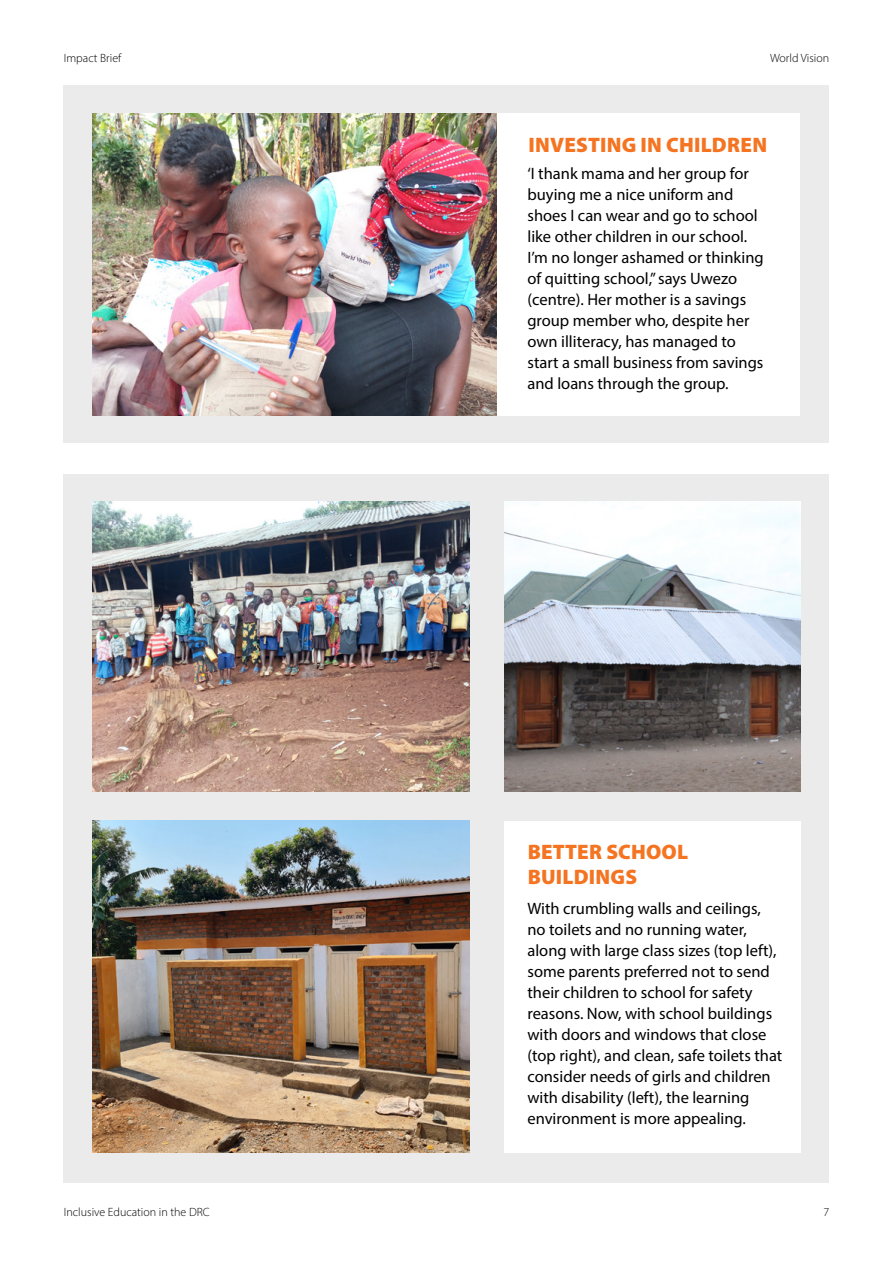
<style>
.page{position:relative;width:893px;height:1263px;background:#fff}
.page>*{position:absolute;margin:0;border:0;box-sizing:border-box;transform-origin:0 0}
.t1{font:900 21px/25.2px "Myriad Pro";letter-spacing:.01em;color:#f47421}
.t2{font:16.5px/21px "Myriad Pro";color:#000}
.t3{font:300 12px "Myriad Pro";color:#000}
</style>
<div class="page">
<div style="left:64px;top:474px;width:765px;height:708px;background:#ebebec"></div>
<div style="left:504px;top:821px;width:296px;height:331px;background:#fff"></div>
<img style="left:92px;top:502px;width:378px;height:290px">
<img style="left:505px;top:502px;width:295px;height:290px">
<img style="left:92px;top:821px;width:378px;height:331px">
<div style="left:64px;top:85px;width:765px;height:357px;background:#ebebec"></div>
<img style="left:92px;top:114px;width:405px;height:302px">
<div style="left:497px;top:114px;width:303px;height:302px;background:#fff"></div>
<p class="t3" style="left:64px;top:51px;width:59px">Impact Brief</p>
<p class="t3" style="left:770px;top:51px;width:61px">World Vision</p>
<p class="t1" style="left:529px;top:131px;width:240px">INVESTING IN CHILDREN</p>
<p class="t2" style="left:527px;top:163px;width:238px">‘I thank mama and her group for buying me a nice uniform and shoes I can wear and go to school like other children in our school.<br>I’m no longer ashamed or thinking of quitting school,” says Uwezo (centre). Her mother is a savings group member who, despite her own illiteracy, has managed to start a small business from savings and loans through the group.</p>
<p class="t1" style="left:528px;top:838px;width:162px">BETTER SCHOOL<br>BUILDINGS</p>
<p class="t2" style="left:527px;top:898px;width:256px">With crumbling walls and ceilings, no toilets and no running water, along with large class sizes (top left), some parents preferred not to send their children to school for safety reasons. Now, with school buildings with doors and windows that close (top right), and clean, safe toilets that consider needs of girls and children with disability (left), the learning environment is more appealing.</p>
<p class="t3" style="left:64px;top:1205px;width:148px">Inclusive Education in the DRC</p>
<p class="t3" style="left:823px;top:1205px;width:7px">7</p>
</div>
